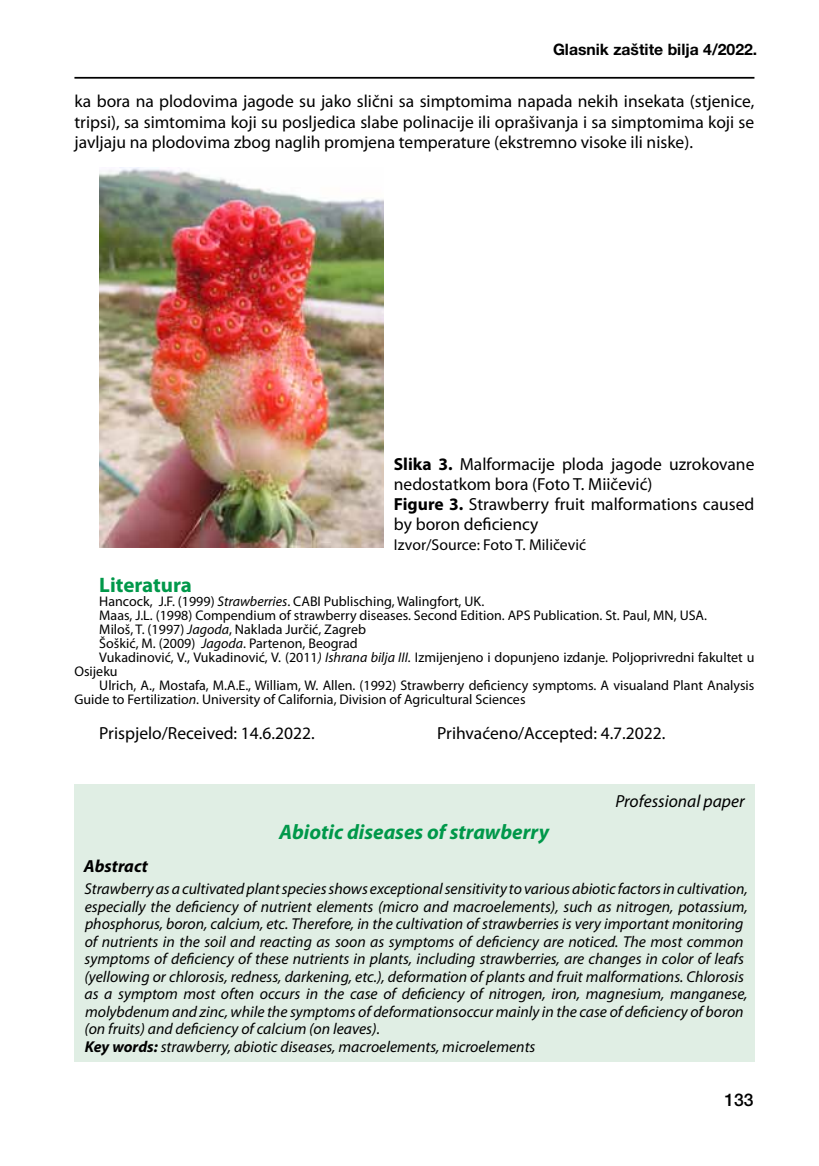
<style>
.page{position:relative;width:819px;height:1166px;background:#fff}
.page>*{position:absolute;margin:0;border:0;box-sizing:border-box;transform-origin:0 0}
.t1{font:italic 700 21px "Myriad Pro";color:#00984a}
.t2{font:700 21px "Myriad Pro";color:#00984a}
.t3{font:17.5px/20.1px "Myriad Pro";color:#000;text-align:justify}
.t4{font:italic 17.5px "Myriad Pro";color:#000}
.t5{font:italic 700 17.5px "Myriad Pro";color:#000}
.t6{font:500 17.5px "Helvetica Neue LT Pro";color:#000}
.t7{font:italic 15.75px/17.5px "Myriad Pro";color:#000}
.t8{font:15.75px "Myriad Pro";color:#000}
.t9{font:700 15.75px "Helvetica Neue LT Pro";color:#000}
.t10{font:14px "Myriad Pro";color:#000}
.s1{font-weight:700}
.s2{font-style:italic}
</style>
<div class="page">
<hr style="left:74px;top:77px;width:680px;height:2px;background:#000">
<img style="left:99px;top:168px;width:285px;height:379px">
<div style="left:74px;top:784px;width:680px;height:278px;background:#e0eee4"></div>
<p class="t9" style="left:553px;top:40px;width:206px">Glasnik zaštite bilja 4/2022.</p>
<p class="t3" style="left:74px;top:91px;width:681px">ka bora na plodovima jagode su jako slični sa simptomima napada nekih insekata (stjenice, tripsi), sa simtomima koji su posljedica slabe polinacije ili oprašivanja i sa simptomima koji se javljaju na plodovima zbog naglih promjena temperature (ekstremno visoke ili niske).</p>
<p class="t3" style="left:394px;top:453px;width:362px;text-align:left"><span class="s1">Slika 3.</span> Malformacije ploda jagode uzrokovane nedostatkom bora (Foto T. Miičević)<br><span class="s1">Figure 3.</span> Strawberry fruit malformations caused by boron deficiency</p>
<p class="t8" style="left:394px;top:535px;width:194px">Izvor/Source: Foto T. Miličević</p>
<h1 class="t2" style="left:99px;top:571px;width:94px">Literatura</h1>
<p class="t10" style="left:99px;top:593px;width:386px">Hancock, J.F. (1999) <span class="s2">Strawberries</span>. CABI Publisching, Walingfort, UK.</p>
<p class="t10" style="left:99px;top:607px;width:609px">Maas, J.L. (1998) Compendium of strawberry diseases. Second Edition. APS Publication. St. Paul, MN, USA.</p>
<p class="t10" style="left:99px;top:621px;width:268px">Miloš, T. (1997) <span class="s2">Jagoda</span>, Naklada Jurčić, Zagreb</p>
<p class="t10" style="left:99px;top:635px;width:260px">Šoškić, M. (2009) <span class="s2">Jagoda</span>. Partenon, Beograd</p>
<p class="t10" style="left:99px;top:649px;width:656px">Vukadinović, V., Vukadinović, V. (2011<span class="s2">) Ishrana bilja III.</span> Izmijenjeno i dopunjeno izdanje. Poljoprivredni fakultet u</p>
<p class="t10" style="left:74px;top:663px;width:45px">Osijeku</p>
<p class="t10" style="left:99px;top:677px;width:656px">Ulrich, A., Mostafa, M.A.E., William, W. Allen. (1992) Strawberry deficiency symptoms. A visualand Plant Analysis</p>
<p class="t10" style="left:74px;top:691px;width:452px">Guide to Fertilizatio<span class="s2">n</span>. University of California, Division of Agricultural Sciences</p>
<p class="t3" style="left:99px;top:723px;width:217px">Prispjelo/Received: 14.6.2022.</p>
<p class="t3" style="left:437px;top:723px;width:230px">Prihvaćeno/Accepted: 4.7.2022.</p>
<h1 class="t1" style="left:279px;top:819px;width:272px">Abiotic diseases of strawberry</h1>
<p class="t4" style="left:615px;top:790px;width:131px">Professional paper</p>
<p class="t5" style="left:84px;top:854px;width:66px">Abstract</p>
<p class="t7" style="left:84px;top:880px;width:664px">Strawberry as a cultivated plant species shows exceptional sensitivity to various abiotic factors in cultivation, especially the deficiency of nutrient elements (micro and macroelements), such as nitrogen, potassium, phosphorus, boron, calcium, etc. Therefore, in the cultivation of strawberries is very important monitoring of nutrients in the soil and reacting as soon as symptoms of deficiency are noticed. The most common symptoms of deficiency of these nutrients in plants, including strawberries, are changes in color of leafs (yellowing or chlorosis, redness, darkening, etc.), deformation of plants and fruit malformations. Chlorosis as a symptom most often occurs in the case of deficiency of nitrogen, iron, magnesium, manganese, molybdenum and zinc, while the symptoms of deformationsoccur mainly in the case of deficiency of boron (on fruits) and deficiency of calcium (on leaves).<br><span class="s1">Key words:</span> strawberry, abiotic diseases, macroelements, microelements</p>
<p class="t6" style="left:724px;top:1090px;width:31px">133</p>
</div>
